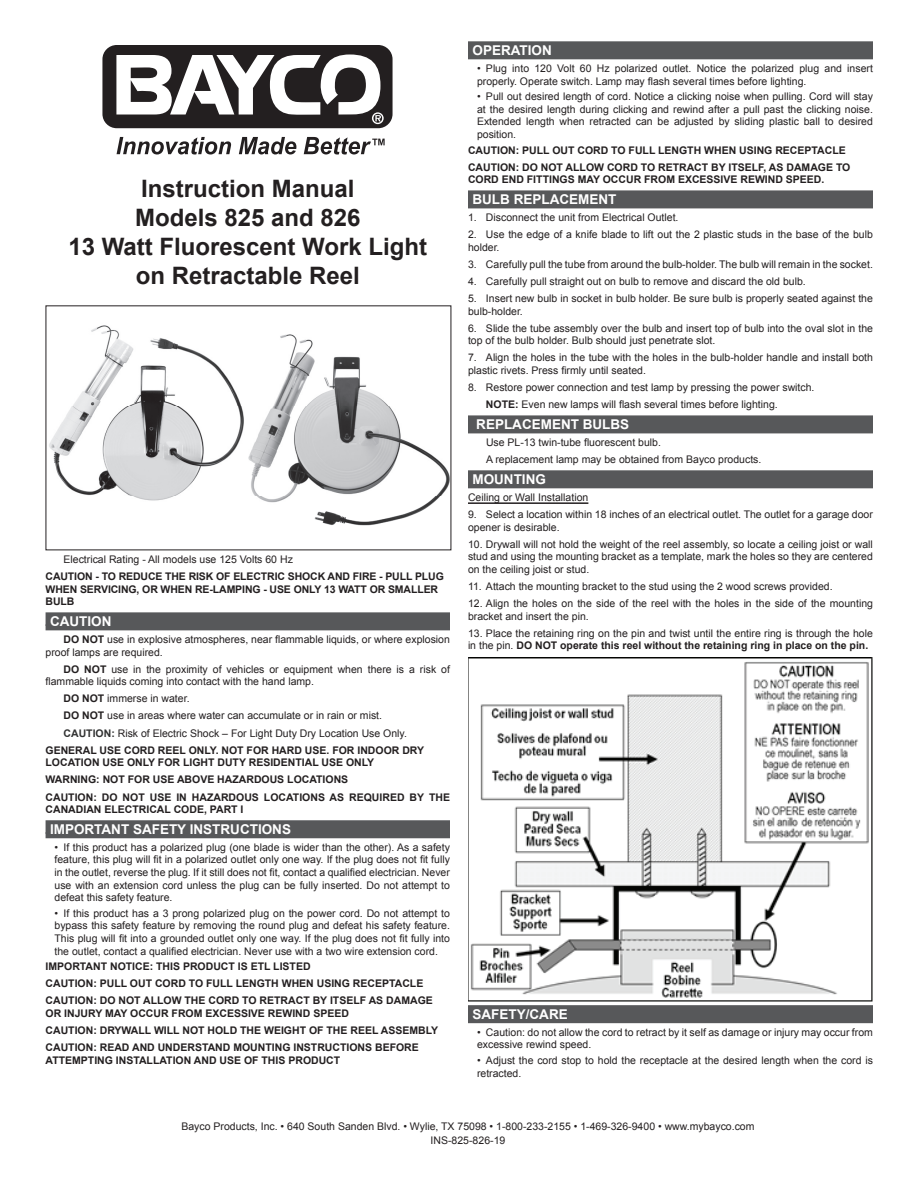
<style>
.page{position:relative;width:918px;height:1188px;background:#fff}
.page>*{position:absolute;margin:0;border:0;box-sizing:border-box;transform-origin:0 0}
.t1{font:700 24px/28.8px "Arial";color:#231f20;text-align:center}
.t2{font:700 13.5px "Arial";color:#fff}
.t3{font:10.5px/12.6px "Arial";color:#231f20}
.t4{font:700 10.5px/17.1px "Arial";color:#231f20}
.s1{font-weight:700}
.s2{font-weight:700;color:#313232}
</style>
<div class="page">
<div style="left:46px;top:612px;width:404px;height:14px;background:#57585a"></div>
<div style="left:46px;top:624px;width:404px;height:6px;background:#57585a"></div>
<div style="left:46px;top:820px;width:404px;height:14px;background:#57585a"></div>
<div style="left:46px;top:832px;width:404px;height:6px;background:#57585a"></div>
<img style="left:49px;top:325px;width:400px;height:201px">
<div style="left:102px;top:45px;width:291px;height:83px;background:#231f20;border-radius:14px"></div>
<svg style="left:116px;top:54px;width:268px;height:70px"></svg>
<svg style="left:117px;top:137px;width:114px;height:18px"></svg>
<svg style="left:239px;top:137px;width:57px;height:18px"></svg>
<svg style="left:304px;top:137px;width:81px;height:18px"></svg>
<div style="left:468px;top:41px;width:405px;height:14px;background:#57585a"></div>
<div style="left:468px;top:53px;width:405px;height:6px;background:#57585a"></div>
<div style="left:468px;top:190px;width:405px;height:14px;background:#57585a"></div>
<div style="left:468px;top:202px;width:405px;height:6px;background:#57585a"></div>
<div style="left:468px;top:415px;width:405px;height:14px;background:#57585a"></div>
<div style="left:468px;top:427px;width:405px;height:6px;background:#57585a"></div>
<div style="left:468px;top:470px;width:405px;height:14px;background:#57585a"></div>
<div style="left:468px;top:482px;width:405px;height:6px;background:#57585a"></div>
<hr style="left:468px;top:502px;width:120px;height:2px;background:#231f20">
<div style="left:468px;top:1005px;width:405px;height:14px;background:#57585a"></div>
<div style="left:468px;top:1017px;width:405px;height:6px;background:#57585a"></div>
<img style="left:468px;top:658px;width:405px;height:344px">
<h1 class="t1" style="left:68px;top:175px;width:360px">Instruction Manual<br>Models 825 and 826<br>13 Watt Fluorescent Work Light on Retractable Reel</h1>
<p class="t3" style="left:64px;top:553px;width:231px">Electrical Rating - All models use 125 Volts 60 Hz</p>
<p class="t4" style="left:46px;top:570px;width:400px;line-height:12.6px">CAUTION - TO REDUCE THE RISK OF ELECTRIC SHOCK AND FIRE - PULL PLUG<br>WHEN SERVICING, OR WHEN RE-LAMPING - USE ONLY 13 WATT OR SMALLER<br>BULB</p>
<p class="t2" style="left:50px;top:612px;width:63px">CAUTION</p>
<p class="t3" style="left:46px;top:633px;width:406px;text-indent:18px"><span class="s1">DO NOT</span> use in explosive atmospheres, near flammable liquids, or where explosion proof lamps are required.</p>
<p class="t3" style="left:46px;top:663px;width:406px;text-indent:18px"><span class="s1">DO NOT</span> use in the proximity of vehicles or equipment when there is a risk of flammable liquids coming into contact with the hand lamp.</p>
<p class="t3" style="left:64px;top:693px;width:128px"><span class="s1">DO NOT</span> immerse in water.</p>
<p class="t3" style="left:64px;top:710px;width:320px"><span class="s1">DO NOT</span> use in areas where water can accumulate or in rain or mist.</p>
<p class="t3" style="left:64px;top:727px;width:345px"><span class="s2">CAUTION:</span> Risk of Electric Shock – For Light Duty Dry Location Use Only.</p>
<p class="t4" style="left:46px;top:742px;width:380px">GENERAL USE CORD REEL ONLY. NOT FOR HARD USE. FOR INDOOR DRY</p>
<p class="t4" style="left:46px;top:754px;width:406px">LOCATION USE ONLY FOR LIGHT DUTY RESIDENTIAL USE ONLY<br>WARNING: NOT FOR USE ABOVE HAZARDOUS LOCATIONS<br>CAUTION: DO NOT USE IN HAZARDOUS LOCATIONS AS REQUIRED BY THE</p>
<p class="t4" style="left:46px;top:801px;width:199px">CANADIAN ELECTRICAL CODE, PART I</p>
<p class="t2" style="left:50px;top:820px;width:243px">IMPORTANT SAFETY INSTRUCTIONS</p>
<p class="t3" style="left:55px;top:841px;width:397px;text-align:justify">• If this product has a polarized plug (one blade is wider than the other). As a safety feature, this plug will fit in a polarized outlet only one way. If the plug does not fit fully in the outlet, reverse the plug. If it still does not fit, contact a qualified electrician. Never use with an extension cord unless the plug can be fully inserted. Do not attempt to defeat this safety feature.</p>
<p class="t3" style="left:55px;top:907px;width:397px;text-align:justify">• If this product has a 3 prong polarized plug on the power cord. Do not attempt to bypass this safety feature by removing the round plug and defeat his safety feature.<br>This plug will fit into a grounded outlet only one way. If the plug does not fit fully into the outlet, contact a qualified electrician. Never use with a two wire extension cord.</p>
<p class="t4" style="left:46px;top:958px;width:389px">IMPORTANT NOTICE: THIS PRODUCT IS ETL LISTED<br>CAUTION: PULL OUT CORD TO FULL LENGTH WHEN USING RECEPTACLE<br>CAUTION: DO NOT ALLOW THE CORD TO RETRACT BY ITSELF AS DAMAGE</p>
<p class="t4" style="left:46px;top:1005px;width:394px">OR INJURY MAY OCCUR FROM EXCESSIVE REWIND SPEED<br>CAUTION: DRYWALL WILL NOT HOLD THE WEIGHT OF THE REEL ASSEMBLY<br>CAUTION: READ AND UNDERSTAND MOUNTING INSTRUCTIONS BEFORE</p>
<p class="t4" style="left:46px;top:1052px;width:296px">ATTEMPTING INSTALLATION AND USE OF THIS PRODUCT</p>
<p class="t2" style="left:472px;top:41px;width:81px">OPERATION</p>
<p class="t3" style="left:477px;top:62px;width:397px">• Plug into 120 Volt 60 Hz polarized outlet. Notice the polarized plug and insert properly. Operate switch. Lamp may flash several times before lighting.</p>
<p class="t3" style="left:477px;top:90px;width:397px;text-align:justify">• Pull out desired length of cord. Notice a clicking noise when pulling. Cord will stay at the desired length during clicking and rewind after a pull past the clicking noise.<br>Extended length when retracted can be adjusted by sliding plastic ball to desired position.</p>
<p class="t4" style="left:468px;top:142px;width:384px">CAUTION: PULL OUT CORD TO FULL LENGTH WHEN USING RECEPTACLE<br>CAUTION: DO NOT ALLOW CORD TO RETRACT BY ITSELF, AS DAMAGE TO</p>
<p class="t4" style="left:468px;top:171px;width:358px">CORD END FITTINGS MAY OCCUR FROM EXCESSIVE REWIND SPEED.</p>
<p class="t2" style="left:472px;top:190px;width:145px">BULB REPLACEMENT</p>
<p class="t3" style="left:468px;top:211px;width:212px">1. Disconnect the unit from Electrical Outlet.</p>
<p class="t3" style="left:468px;top:228px;width:406px">2. Use the edge of a knife blade to lift out the 2 plastic studs in the base of the bulb holder.</p>
<p class="t3" style="left:468px;top:258px;width:406px">3. Carefully pull the tube from around the bulb-holder. The bulb will remain in the socket.</p>
<p class="t3" style="left:468px;top:275px;width:339px">4. Carefully pull straight out on bulb to remove and discard the old bulb.</p>
<p class="t3" style="left:468px;top:292px;width:406px">5. Insert new bulb in socket in bulb holder. Be sure bulb is properly seated against the bulb-holder.</p>
<p class="t3" style="left:468px;top:322px;width:407px">6. Slide the tube assembly over the bulb and insert top of bulb into the oval slot in the top of the bulb holder. Bulb should just penetrate slot.</p>
<p class="t3" style="left:468px;top:352px;width:406px">7. Align the holes in the tube with the holes in the bulb-holder handle and install both plastic rivets. Press firmly until seated.</p>
<p class="t3" style="left:486px;top:379px;width:330px;line-height:17.1px;text-indent:-18px">8. Restore power connection and test lamp by pressing the power switch.<br><span class="s1">NOTE:</span> Even new lamps will flash several times before lighting.</p>
<p class="t2" style="left:476px;top:415px;width:154px">REPLACEMENT BULBS</p>
<p class="t3" style="left:486px;top:434px;width:277px;line-height:17.1px">Use PL-13 twin-tube fluorescent bulb.<br>A replacement lamp may be obtained from Bayco products.</p>
<p class="t2" style="left:472px;top:470px;width:75px">MOUNTING</p>
<p class="t3" style="left:468px;top:491px;width:122px">Ceiling or Wall Installation</p>
<p class="t3" style="left:468px;top:508px;width:406px">9. Select a location within 18 inches of an electrical outlet. The outlet for a garage door opener is desirable.</p>
<p class="t3" style="left:468px;top:538px;width:406px;text-align:justify">10. Drywall will not hold the weight of the reel assembly, so locate a ceiling joist or wall stud and using the mounting bracket as a template, mark the holes so they are centered on the ceiling joist or stud.</p>
<p class="t3" style="left:468px;top:580px;width:366px">11. Attach the mounting bracket to the stud using the 2 wood screws provided.</p>
<p class="t3" style="left:468px;top:597px;width:407px">12. Align the holes on the side of the reel with the holes in the side of the mounting bracket and insert the pin.</p>
<p class="t3" style="left:468px;top:627px;width:406px">13. Place the retaining ring on the pin and twist until the entire ring is through the hole in the pin. <span class="s1">DO NOT operate this reel without the retaining ring in place on the pin.</span></p>
<p class="t2" style="left:472px;top:1005px;width:97px">SAFETY/CARE</p>
<p class="t3" style="left:477px;top:1026px;width:397px">• Caution: do not allow the cord to retract by it self as damage or injury may occur from excessive rewind speed.</p>
<p class="t3" style="left:477px;top:1054px;width:397px">• Adjust the cord stop to hold the receptacle at the desired length when the cord is retracted.</p>
<p class="t3" style="left:181px;top:1120px;width:575px;line-height:13.5px;text-align:center">Bayco Products, Inc. • 640 South Sanden Blvd. • Wylie, TX 75098 • 1-800-233-2155 • 1-469-326-9400 • www.mybayco.com<br>INS-825-826-19</p>
</div>
